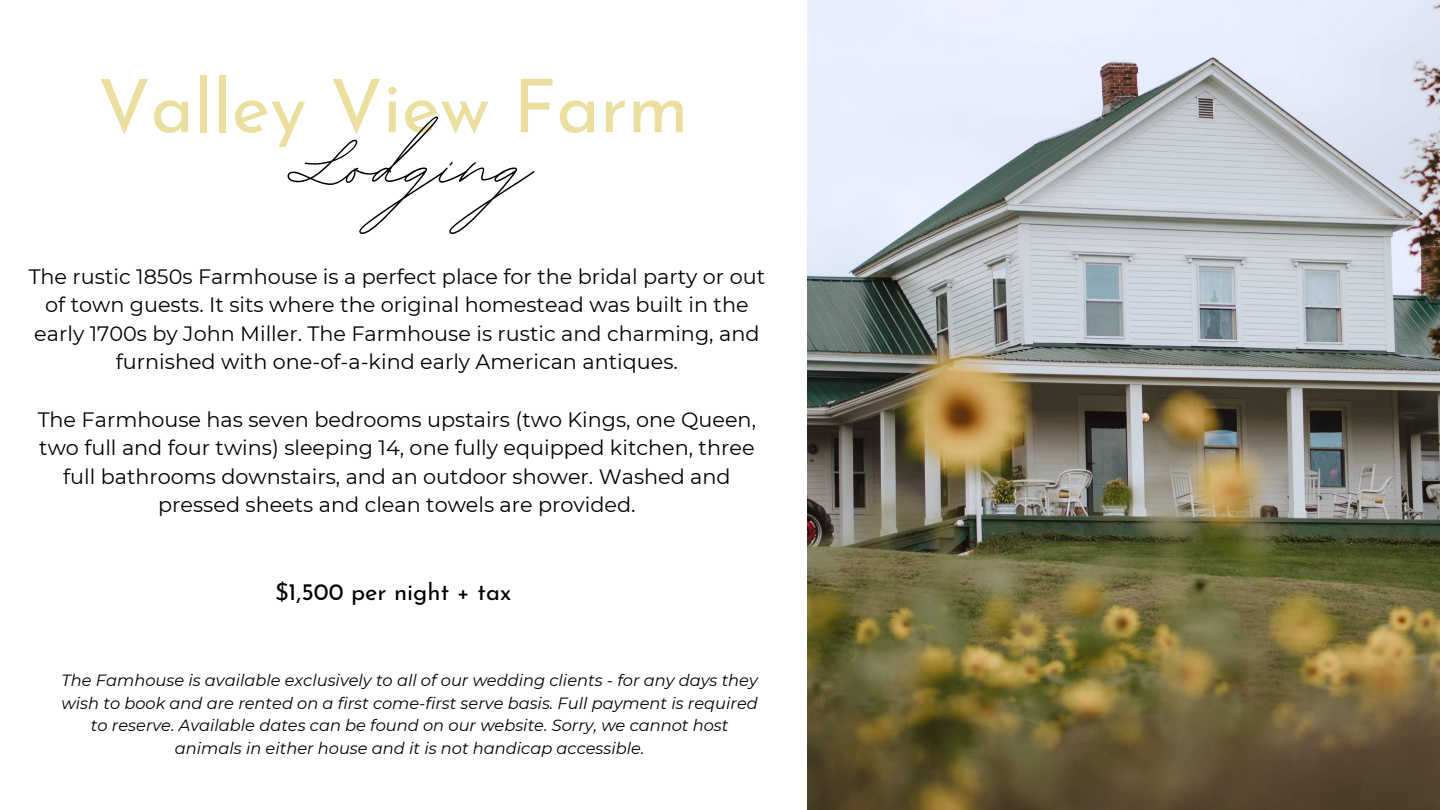
<style>
.page{position:relative;width:1440px;height:810px;background:#fff}
.page>*{position:absolute;margin:0;border:0;box-sizing:border-box;transform-origin:0 0}
.t1{font:127.5px "BD Script";color:#000}
.t2{font:73.8px "Josefin Sans";color:#eadf9e}
.t3{font:23.8px "Josefin Sans";color:#000}
.t4{font:20.8px/28.6px "Montserrat";color:#000;text-align:center}
.t5{font:italic 16.2px/22.5px "Montserrat";color:#000;text-align:center}
</style>
<div class="page">
<img style="left:808px;top:0;width:632px;height:810px">
<h2 class="t2" style="left:98px;top:77px;width:592px">Valley View Farm</h2>
<h1 class="t1" style="left:288px;top:81px;width:244px">Lodging</h1>
<p class="t4" style="left:29px;top:262px;width:738px">The rustic 1850s Farmhouse is a perfect place for the bridal party or out of town guests. It sits where the original homestead was built in the early 1700s by John Miller. The Farmhouse is rustic and charming, and furnished with one-of-a-kind early American antiques.</p>
<p class="t4" style="left:38px;top:405px;width:720px">The Farmhouse has seven bedrooms upstairs (two Kings, one Queen, two full and four twins) sleeping 14, one fully equipped kitchen, three full bathrooms downstairs, and an outdoor shower. Washed and pressed sheets and clean towels are provided.</p>
<p class="t3" style="left:275px;top:582px;width:238px">$1,500 per night + tax</p>
<p class="t5" style="left:62px;top:669px;width:698px">The Famhouse is available exclusively to all of our wedding clients - for any days they wish to book and are rented on a first come-first serve basis. Full payment is required to reserve. Available dates can be found on our website. Sorry, we cannot host animals in either house and it is not handicap accessible.</p>
</div>
